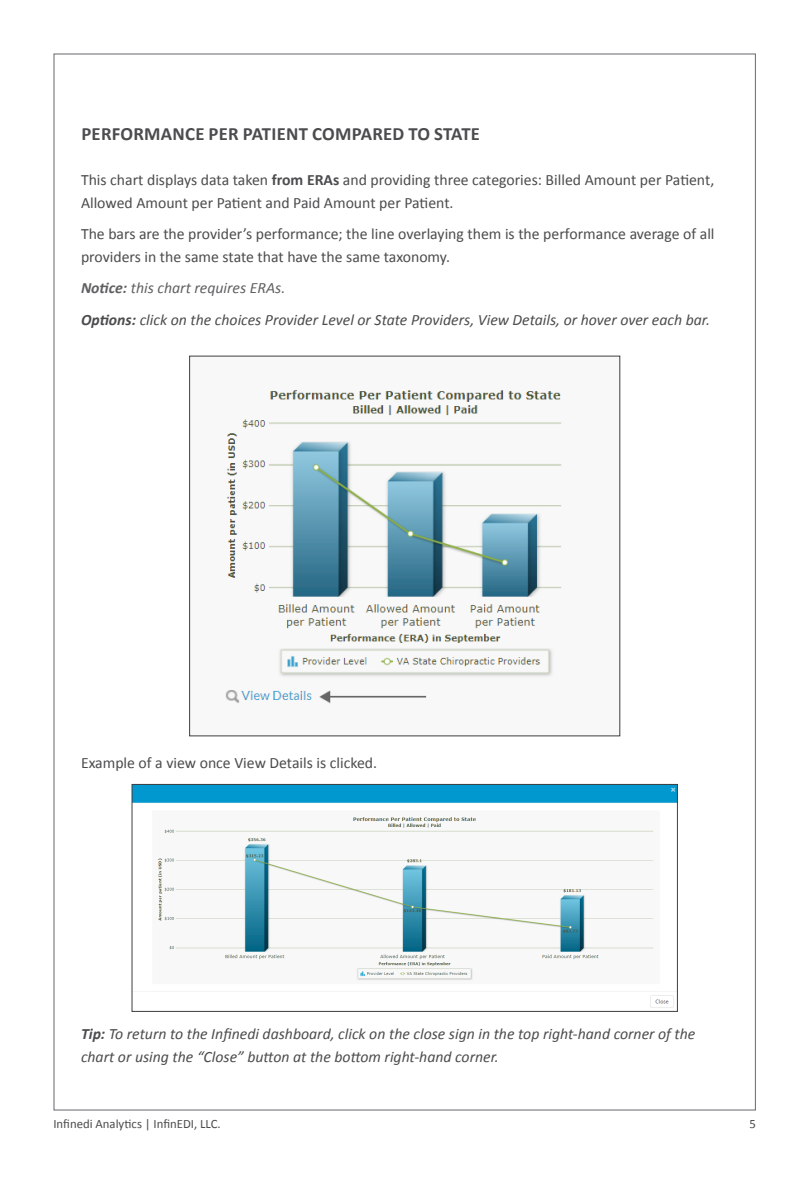
<style>
.page{position:relative;width:810px;height:1188px;background:#fff}
.page>*{position:absolute;margin:0;border:0;box-sizing:border-box;transform-origin:0 0}
.subhead-sm{font:700 18.75px "Calibri";letter-spacing:.015em;color:#4b4c4d}
.body{font:15.75px/22.5px "Calibri";color:#4b4c4d}
.body-2{font:italic 15.75px/22.5px "Calibri";color:#4b4c4d}
.body-3{font:italic 15.75px "Calibri";color:#606063}
.t1{font:12.75px "Calibri";color:#4b4c4d}
.s1{font-weight:700}
</style>
<div class="page">
<img style="left:134px;top:786px;width:542px;height:222px">
<div style="left:132px;top:784px;width:546px;height:228px;border:1px solid #3e3e3f"></div>
<img style="left:225px;top:390px;width:337px;height:314px">
<p class="subhead-sm" style="left:81px;top:122px;width:400px">PERFORMANCE PER PATIENT COMPARED TO STATE</p>
<p class="body" style="left:81px;top:169px;width:635px">This chart displays data taken <span class="s1">from ERAs</span> and providing three categories: Billed Amount per Patient,<br>Allowed Amount per Patient and Paid Amount per Patient.</p>
<p class="body" style="left:81px;top:223px;width:635px">The bars are the provider’s performance; the line overlaying them is the performance average of all providers in the same state that have the same taxonomy.</p>
<p class="body-3" style="left:81px;top:277px;width:206px"><span class="s1">Notice:</span> this chart requires ERAs.</p>
<p class="body-2" style="left:81px;top:308px;width:631px"><span class="s1">Options:</span> click on the choices Provider Level or State Providers, View Details, or hover over each bar.</p>
<p class="body" style="left:81px;top:752px;width:298px">Example of a view once View Details is clicked.</p>
<p class="body-2" style="left:81px;top:1022px;width:616px"><span class="s1">Tip:</span> To return to the Infinedi dashboard, click on the close sign in the top right-hand corner of the chart or using the “Close” button at the bottom right-hand corner.</p>
<p class="t1" style="left:53px;top:1115px;width:169px">Infinedi Analytics | InfinEDI, LLC.</p>
<p class="t1" style="left:750px;top:1115px;width:8px">5</p>
</div>
